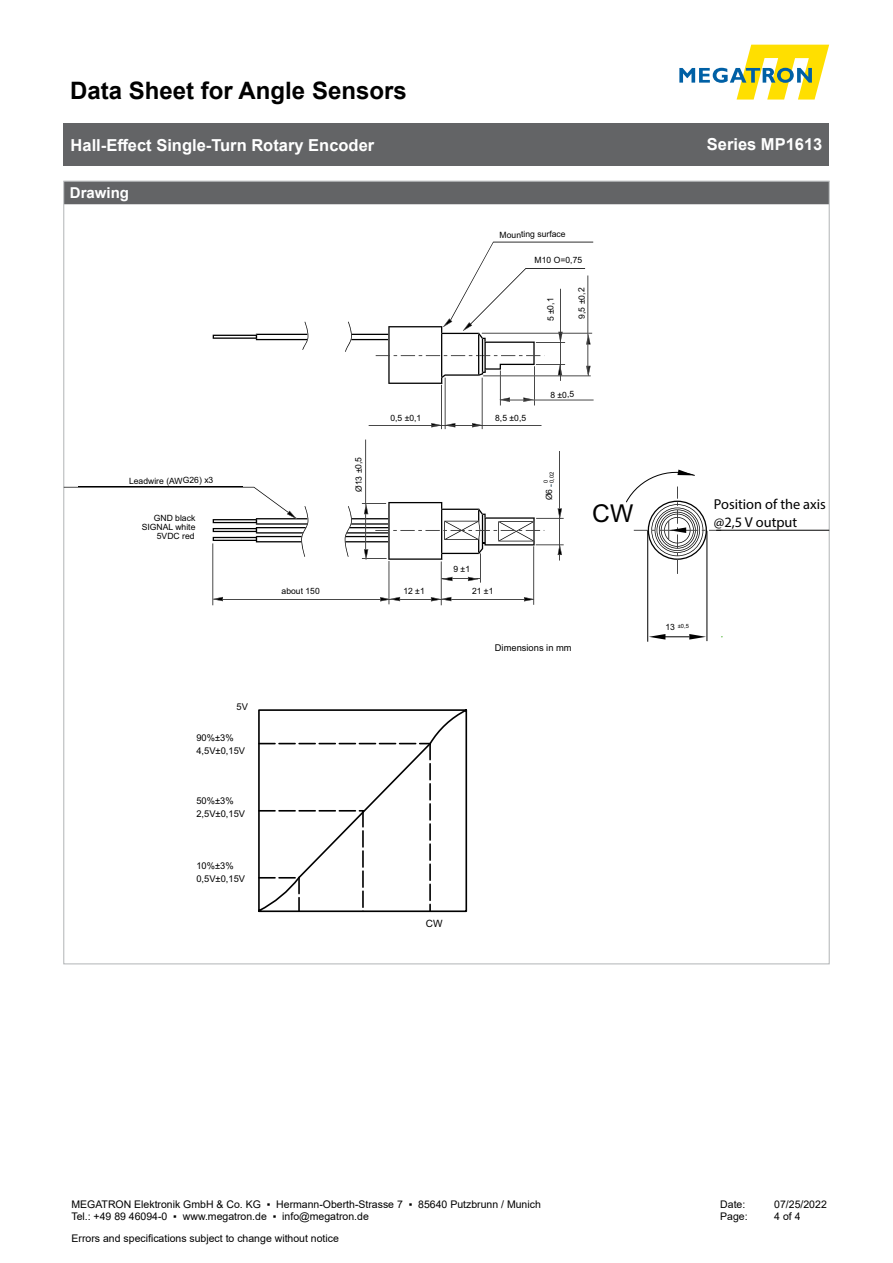
<style>
.page{position:relative;width:893px;height:1263px;background:#fff}
.page>*{position:absolute;margin:0;border:0;box-sizing:border-box;transform-origin:0 0}
.t1{font:24.6px "Arial";color:#000}
.t2{font:700 24px "Arial";color:#000}
.t3{font:700 16.5px "Arial";color:#fff}
.t4{font:700 15px "Arial";color:#fff}
.t5{font:14.4px "Myriad Pro";color:#000}
.t6{font:10.5px/12.6px "Arial";color:#000}
.t7{font:10.05px "Arial";color:#000}
.t8{font:9.45px "Gothic BBB Medium 83 pv RKSJ H";color:#000}
.t9{font:9.3px/13px "Arial";color:#000}
.t10{font:8.55px "Arial";color:#000}
.t11{font:5.7px/5.8px "Arial";color:#000}
.s1{font-size:8.55px}
</style>
<div class="page">
<svg style="left:679px;top:45px;width:150px;height:55px"></svg>
<div style="left:64px;top:123px;width:765px;height:43px;background:#636466"></div>
<div style="left:66px;top:183px;width:761px;height:21px;background:#636466"></div>
<svg style="left:213px;top:335px;width:43px;height:4px"></svg>
<hr style="left:214px;top:336px;width:42px;height:1px;background:#000">
<svg style="left:256px;top:322px;width:52px;height:28px"></svg>
<hr style="left:441px;top:385px;width:1px;height:40px;background:#000">
<hr style="left:445px;top:378px;width:1px;height:47px;background:#000">
<hr style="left:482px;top:378px;width:1px;height:47px;background:#000">
<svg style="left:369px;top:423px;width:172px;height:6px"></svg>
<svg style="left:258px;top:709px;width:210px;height:204px"></svg>
<hr style="left:716px;top:530px;width:113px;height:1px;background:#000">
<hr style="left:647px;top:531px;width:1px;height:111px;background:#000">
<hr style="left:707px;top:531px;width:1px;height:110px;background:#000">
<svg style="left:649px;top:634px;width:57px;height:6px"></svg>
<svg style="left:626px;top:469px;width:95px;height:105px"></svg>
<svg style="left:345px;top:242px;width:249px;height:163px"></svg>
<svg style="left:64px;top:440px;width:500px;height:165px"></svg>
<h2 class="t2" style="left:70px;top:73px;width:338px">Data Sheet for Angle Sensors</h2>
<h3 class="t3" style="left:71px;top:133px;width:305px">Hall-Effect Single-Turn Rotary Encoder</h3>
<h3 class="t3" style="left:707px;top:133px;width:117px">Series MP1613</h3>
<h3 class="t4" style="left:70px;top:182px;width:61px">Drawing</h3>
<p class="t10" style="left:129px;top:476px;width:86px;rotate:-1deg">Leadwire (AWG26) x3</p>
<p class="t10" style="left:154px;top:512px;width:43px">GND black</p>
<p class="t10" style="left:142px;top:522px;width:55px">SIGNAL white</p>
<p class="t10" style="left:157px;top:530px;width:39px">5VDC red</p>
<p class="t9" style="left:237px;top:700px;width:13px">5V</p>
<p class="t9" style="left:196px;top:731px;width:50px">90%±3%<br>4,5V±0,15V</p>
<p class="t9" style="left:196px;top:794px;width:50px;line-height:13.5px">50%±3%<br>2,5V±0,15V</p>
<p class="t9" style="left:196px;top:859px;width:50px">10%±3%<br>0,5V±0,15V</p>
<p class="t10" style="left:499px;top:229px;width:68px;rotate:-1deg">Mounting surface</p>
<p class="t10" style="left:534px;top:255px;width:49px;rotate:-1deg">M10 O=0,75</p>
<p class="t10" style="left:545px;top:322px;width:25px;rotate:-91deg">5 ±0 1,</p>
<p class="t10" style="left:576px;top:319px;width:33px;rotate:-91deg">9,5 ±0,2</p>
<p class="t10" style="left:353px;top:492px;width:37px;rotate:-91deg">Ø13 ±0,5</p>
<p class="t10" style="left:390px;top:412px;width:33px;rotate:-1deg">0,5 ±0,1</p>
<p class="t10" style="left:495px;top:412px;width:33px;rotate:-1deg">8,5 ±0,5</p>
<p class="t10" style="left:550px;top:389px;width:25px;rotate:-1deg">8 ±0,5</p>
<p class="t11" style="left:543px;top:483px;width:13px;rotate:-91deg">0<br>0,02</p>
<p class="t8" style="left:545px;top:487px;width:4px;rotate:-90deg">-</p>
<h1 class="t1" style="left:592px;top:497px;width:43px">CW</h1>
<p class="t10" style="left:281px;top:585px;width:40px;rotate:-1deg">about 150</p>
<p class="t10" style="left:403px;top:586px;width:23px;rotate:-1deg">12 ±1</p>
<p class="t10" style="left:472px;top:586px;width:23px;rotate:-1deg">21 ±1</p>
<p class="t9" style="left:495px;top:641px;width:78px">Dimensions in mm</p>
<h3 class="t5" style="left:714px;top:496px;width:113px">Position of the axis</h3>
<h3 class="t5" style="left:714px;top:513px;width:85px">@2,5 V output</h3>
<p class="t11" style="left:665px;top:623px;width:25px"><span class="s1">13</span> ±0,5</p>
<p class="t7" style="left:426px;top:917px;width:18px">CW</p>
<p class="t6" style="left:71px;top:1198px;width:471px">MEGATRON Elektronik GmbH &amp; Co. KG ▪ Hermann-Oberth-Strasse 7 ▪ 85640 Putzbrunn / Munich<br>Tel.: +49 89 46094-0 ▪ www.megatron.de ▪ info@megatron.de</p>
<p class="t6" style="left:720px;top:1198px;width:27px">Date:</p>
<p class="t6" style="left:774px;top:1198px;width:54px">07/25/2022</p>
<p class="t6" style="left:720px;top:1210px;width:29px">Page:</p>
<p class="t6" style="left:774px;top:1210px;width:28px">4 of 4</p>
<p class="t6" style="left:72px;top:1232px;width:269px">Errors and specifications subject to change without notice</p>
</div>
